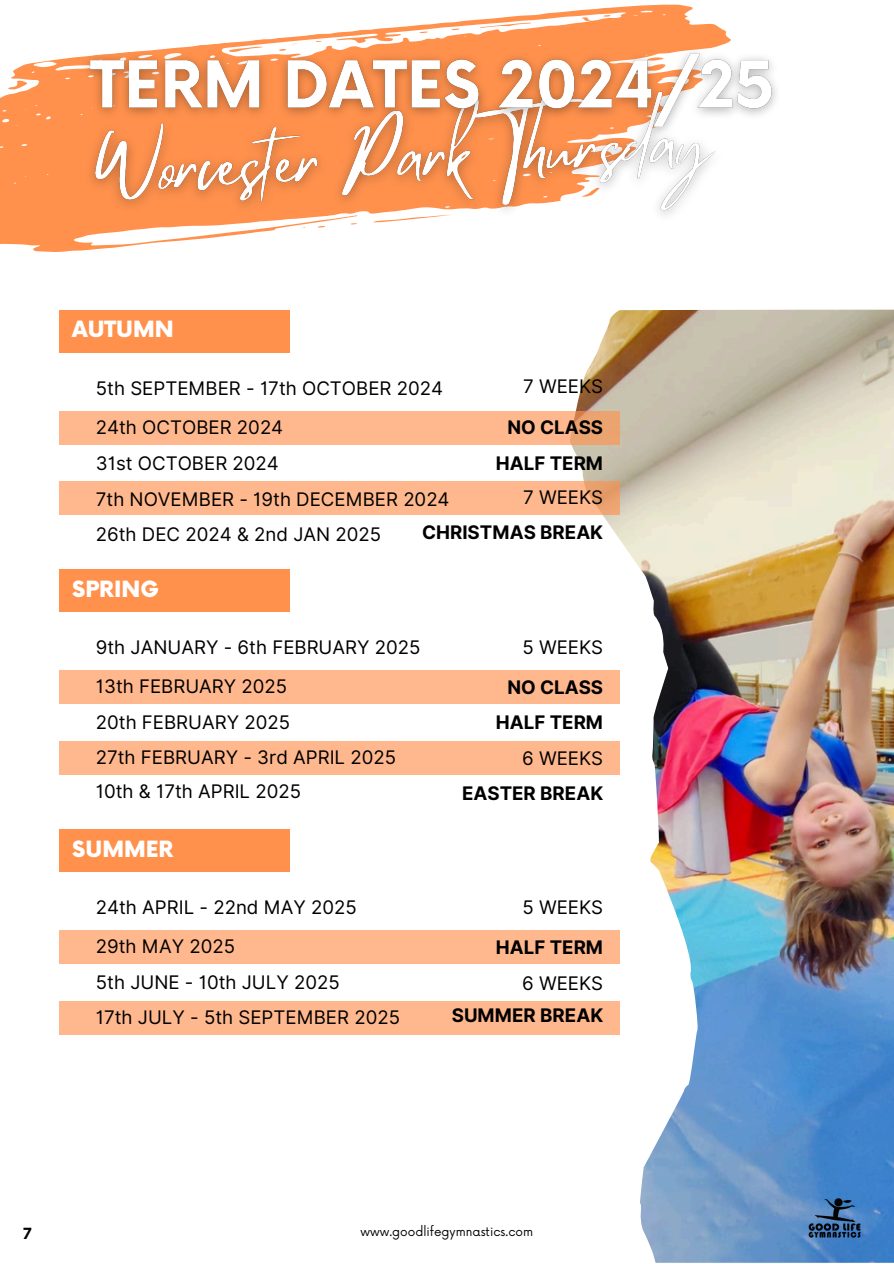
<style>
.page{position:relative;width:894px;height:1264px;background:#fff}
.page>*{position:absolute;margin:0;border:0;box-sizing:border-box;transform-origin:0 0}
.t1{font:900 21.75px "Now";color:#fff}
.t2{font:18.75px "Inter";color:#000}
.t3{font:700 18.75px "Inter";color:#000}
.t4{font:700 15px "Now";color:#000}
.t5{font:12px "Now";color:#000}
</style>
<div class="page">
<img style="left:569px;top:309px;width:324px;height:953px">
<svg style="left:28px;top:4px;width:703px;height:60px"></svg>
<svg style="left:479px;top:22px;width:52px;height:7px"></svg>
<svg style="left:581px;top:17px;width:10px;height:5px"></svg>
<svg style="left:419px;top:31px;width:9px;height:2px"></svg>
<svg style="left:451px;top:28px;width:9px;height:2px"></svg>
<svg style="left:603px;top:15px;width:7px;height:2px"></svg>
<svg style="left:0;top:64px;width:73px;height:188px;background:#ff995b"></svg>
<div style="left:59px;top:309px;width:230px;height:43px;background:#ff914d"></div>
<svg style="left:59px;top:411px;width:560px;height:33px;background:#fdb68a"></svg>
<div style="left:59px;top:481px;width:560px;height:34px;background:#ffb88d"></div>
<div style="left:59px;top:569px;width:230px;height:43px;background:#ff914d"></div>
<div style="left:59px;top:670px;width:560px;height:34px;background:#ffb88d"></div>
<div style="left:59px;top:741px;width:560px;height:33px;background:#ffb88d"></div>
<div style="left:59px;top:829px;width:230px;height:43px;background:#ff914d"></div>
<div style="left:59px;top:930px;width:560px;height:34px;background:#ffb88d"></div>
<div style="left:59px;top:1000px;width:560px;height:34px;background:#ffb88d"></div>
<img style="left:73px;top:147px;width:642px;height:104px">
<img style="left:73px;top:40px;width:703px;height:107px">
<img style="left:804px;top:1190px;width:60px;height:53px">
<h1 class="t1" style="left:72px;top:317px;width:103px">AUTUMN</h1>
<p class="t2" style="left:96px;top:376px;width:348px">5th SEPTEMBER - 17th OCTOBER 2024</p>
<h3 class="t2" style="left:523px;top:375px;width:82px">7 WEEKS</h3>
<h6 class="t2" style="left:96px;top:415px;width:189px">24th OCTOBER 2024</h6>
<h5 class="t3" style="left:507px;top:416px;width:97px">NO CLASS</h5>
<h3 class="t2" style="left:96px;top:452px;width:184px">31st OCTOBER 2024</h3>
<p class="t2" style="left:96px;top:487px;width:355px">7th NOVEMBER - 19th DECEMBER 2024</p>
<p class="t3" style="left:495px;top:452px;width:109px">HALF TERM</p>
<h5 class="t2" style="left:523px;top:486px;width:82px">7 WEEKS</h5>
<h5 class="t2" style="left:96px;top:523px;width:287px">26th DEC 2024 &amp; 2nd JAN 2025</h5>
<h6 class="t3" style="left:422px;top:521px;width:182px">CHRISTMAS BREAK</h6>
<h6 class="t1" style="left:72px;top:577px;width:88px">SPRING</h6>
<h4 class="t2" style="left:96px;top:636px;width:326px">9th JANUARY - 6th FEBRUARY 2025</h4>
<h5 class="t2" style="left:96px;top:675px;width:193px">13th FEBRUARY 2025</h5>
<h6 class="t2" style="left:522px;top:636px;width:82px">5 WEEKS</h6>
<h4 class="t3" style="left:507px;top:675px;width:97px">NO CLASS</h4>
<h6 class="t2" style="left:96px;top:710px;width:196px">20th FEBRUARY 2025</h6>
<h4 class="t3" style="left:495px;top:711px;width:109px">HALF TERM</h4>
<h6 class="t2" style="left:96px;top:746px;width:301px">27th FEBRUARY - 3rd APRIL 2025</h6>
<h6 class="t2" style="left:522px;top:747px;width:83px">6 WEEKS</h6>
<h6 class="t2" style="left:96px;top:780px;width:207px">10th &amp; 17th APRIL 2025</h6>
<h5 class="t3" style="left:462px;top:781px;width:143px">EASTER BREAK</h5>
<h4 class="t1" style="left:72px;top:837px;width:103px">SUMMER</h4>
<h6 class="t2" style="left:96px;top:896px;width:262px">24th APRIL - 22nd MAY 2025</h6>
<h3 class="t2" style="left:96px;top:935px;width:141px">29th MAY 2025</h3>
<h5 class="t2" style="left:96px;top:970px;width:245px">5th JUNE - 10th JULY 2025</h5>
<h4 class="t2" style="left:522px;top:896px;width:82px">5 WEEKS</h4>
<h6 class="t3" style="left:495px;top:935px;width:109px">HALF TERM</h6>
<h6 class="t2" style="left:522px;top:972px;width:83px">6 WEEKS</h6>
<h4 class="t2" style="left:96px;top:1005px;width:305px">17th JULY - 5th SEPTEMBER 2025</h4>
<h6 class="t3" style="left:451px;top:1004px;width:153px">SUMMER BREAK</h6>
<h6 class="t4" style="left:23px;top:1225px;width:10px">7</h6>
<h4 class="t5" style="left:360px;top:1224px;width:174px">www.goodlifegymnastics.com</h4>
</div>
